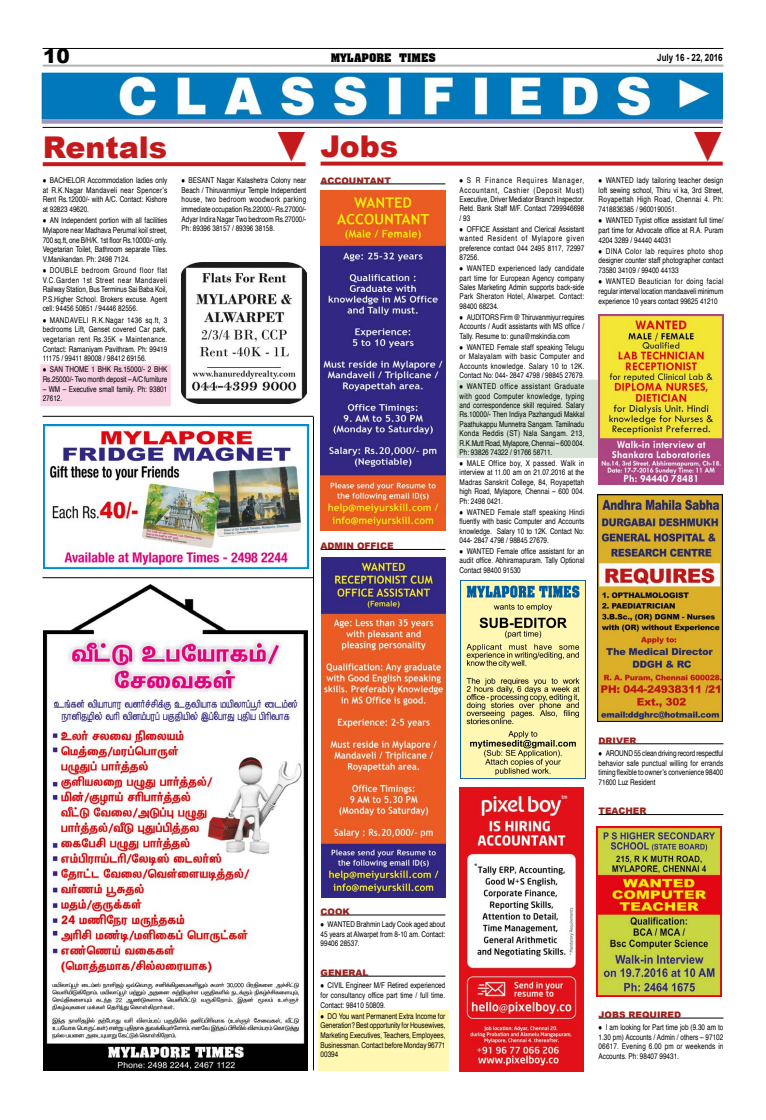
<style>
.page{position:relative;width:766px;height:1120px;background:#fff}
.page>*{position:absolute;margin:0;border:0;box-sizing:border-box;transform-origin:0 0}
.t1{font:900 30px "Arial";color:#c51a1b}
.t2{font:900 20px "Arial";color:#000}
.t3{font:700 11.5px "Aachen BT";color:#000}
.t4{font:700 10px "Arial";color:#000;scale:.8 1}
.t5{font:900 9px "Arial";color:#98221f}
.t6{font:8px/9.6px "Helvetica";color:#000;text-align:justify;scale:.8 1}
</style>
<div class="page">
<hr style="left:42px;top:65px;width:681px;height:2px;background:#b3b2b2">
<hr style="left:42px;top:48px;width:681px;height:1px;background:#000">
<div style="left:456px;top:380px;width:142px;height:78px;background:#d6e3d5"></div>
<div style="left:318px;top:1010px;width:130px;height:61px;background:#fff7b2"></div>
<div style="left:40px;top:364px;width:131px;height:42px;background:#f9d3e6;border:1px solid #f9d3e6"></div>
<hr style="left:42px;top:127px;width:680px;height:1px;background:#000">
<img style="left:42px;top:73px;width:680px;height:50px">
<svg style="left:43px;top:162px;width:262px;height:4px"></svg>
<img style="left:43px;top:425px;width:266px;height:143px">
<svg style="left:320px;top:162px;width:402px;height:4px;background:#ca3031"></svg>
<hr style="left:320px;top:184px;width:125px;height:1px;background:#000">
<hr style="left:320px;top:549px;width:125px;height:1px;background:#000">
<hr style="left:320px;top:914px;width:125px;height:1px;background:#000">
<hr style="left:320px;top:976px;width:125px;height:1px;background:#000">
<hr style="left:598px;top:743px;width:125px;height:1px;background:#000">
<hr style="left:598px;top:814px;width:125px;height:1px;background:#000">
<hr style="left:598px;top:1018px;width:125px;height:1px;background:#000">
<hr style="left:42px;top:577px;width:271px;height:1px;background:#000">
<hr style="left:313px;top:417px;width:1px;height:653px;background:#000">
<img style="left:43px;top:584px;width:264px;height:486px">
<img style="left:320px;top:190px;width:125px;height:340px">
<img style="left:321px;top:558px;width:125px;height:339px">
<img style="left:596px;top:826px;width:125px;height:170px">
<img style="left:598px;top:314px;width:125px;height:170px">
<img style="left:597px;top:495px;width:124px;height:227px">
<img style="left:459px;top:788px;width:124px;height:283px">
<img style="left:181px;top:262px;width:125px;height:142px">
<img style="left:460px;top:580px;width:125px;height:199px">
<hr style="left:42px;top:416px;width:271px;height:1px;background:#000">
<svg style="left:693px;top:161px;width:28px;height:1px"></svg>
<h2 class="t2" style="left:43px;top:41px;width:28px">10</h2>
<h3 class="t3" style="left:330px;top:50px;width:107px">MYLAPORE TIMES</h3>
<p class="t4" style="left:657px;top:50px;width:83px">July 16 - 22, 2016</p>
<h1 class="t1" style="left:43px;top:125px;width:126px">Rentals</h1>
<h1 class="t1" style="left:320px;top:125px;width:79px">Jobs</h1>
<p class="t5" style="left:320px;top:174px;width:72px">ACCOUNTANT</p>
<p class="t6" style="left:181px;top:176px;width:157px">●● BESANT Nagar Kalashetra Colony near Beach / Thiruvanmiyur Temple Independent house, two bedroom woodwork parking immediate occupation Rs.22000/- Rs.27000/- Adyar Indira Nagar Two bedroom Rs.27000/- Ph: 89396 38157 / 89396 38158.</p>
<p class="t6" style="left:43px;top:176px;width:157px">●● BACHELOR Accommodation ladies only at R.K.Nagar Mandaveli near Spencer’s Rent Rs.12000/- with A/C. Contact: Kishore at 92823 49620.</p>
<p class="t6" style="left:43px;top:216px;width:157px">●● AN Independent portion with all facilities Mylapore near Madhava Perumal koil street, 700 sq.ft, one B/H/K. 1st floor Rs.10000/- only.<br>Vegetarian Toilet, Bathroom separate Tiles.<br>V.Manikandan. Ph: 2498 7124.</p>
<p class="t6" style="left:43px;top:266px;width:157px">●● DOUBLE bedroom Ground floor flat V.C.Garden 1st Street near Mandaveli Railway Station, Bus Terminus Sai Baba Koil, P.S.Higher School. Brokers excuse. Agent cell: 94456 50851 / 94446 82556.</p>
<p class="t6" style="left:43px;top:315px;width:157px">●● MANDAVELI R.K.Nagar 1436 sq.ft, 3 bedrooms Lift, Genset covered Car park, vegetarian rent Rs.35K + Maintenance.<br>Contact: Ramaniyam Pavithram. Ph: 99419<br>11175 / 99411 89008 / 98412 69156.</p>
<p class="t6" style="left:43px;top:365px;width:157px">●● SAN THOME 1 BHK Rs.15000/- 2 BHK<br>Rs.25000/- Two month deposit – A/C furniture</p>
<p class="t6" style="left:43px;top:384px;width:157px">– WM – Executive small family. Ph: 93801<br>27612.</p>
<p class="t5" style="left:320px;top:539px;width:74px">ADMIN OFFICE</p>
<p class="t6" style="left:459px;top:176px;width:158px">●● S R Finance Requires Manager, Accountant, Cashier (Deposit Must)<br>Executive, Driver Mediator Branch Inspector.<br>Retd. Bank Staff M/F. Contact 7299946698 / 93</p>
<p class="t6" style="left:459px;top:225px;width:157px">●● OFFICE Assistant and Clerical Assistant wanted Resident of Mylapore given preference contact 044 2495 8117, 72997<br>87256.</p>
<p class="t6" style="left:459px;top:264px;width:157px">●● WANTED experienced lady candidate part time for European Agency company Sales Marketing Admin supports back-side Park Sheraton Hotel, Alwarpet. Contact:<br>98400 68234.</p>
<p class="t6" style="left:459px;top:313px;width:158px">●● AUDITORS Firm @ Thiruvanmiyur requires Accounts / Audit assistants with MS office / Tally. Resume to: guna@mskindia.com</p>
<p class="t6" style="left:459px;top:342px;width:157px">●● WANTED Female staff speaking Telugu or Malayalam with basic Computer and Accounts knowledge. Salary 10 to 12K.<br>Contact No: 044- 2847 4798 / 98845 27679.</p>
<p class="t6" style="left:459px;top:382px;width:157px">●● WANTED office assistant Graduate with good Computer knowledge, typing and correspondence skill required. Salary Rs.10000/- Then Indiya Pazhangudi Makkal Paathukappu Munnetra Sangam. Tamilnadu Konda Reddis (ST) Nala Sangam. 213, R.K.Mutt Road, Mylapore, Chennai – 600 004.<br>Ph: 93826 74322 / 91766 58711.</p>
<p class="t6" style="left:459px;top:459px;width:158px">●● MALE Office boy, X passed. Walk in interview at 11.00 am on 21.07.2016 at the Madras Sanskrit College, 84, Royapettah high Road, Mylapore, Chennai – 600 004.<br>Ph: 2498 0421.</p>
<p class="t6" style="left:459px;top:507px;width:157px">●● WATNED Female staff speaking Hindi fluently with basic Computer and Accounts knowledge. Salary 10 to 12K. Contact No:<br>044- 2847 4798 / 98845 27679.</p>
<p class="t6" style="left:459px;top:547px;width:157px">●● WANTED Female office assistant for an audit office. Abhiramapuram. Tally Optional Contact 98400 91530</p>
<p class="t6" style="left:598px;top:176px;width:157px">●● WANTED lady tailoring teacher design loft sewing school, Thiru vi ka, 3rd Street, Royapettah High Road, Chennai 4. Ph:<br>7418836385 / 9600190051.</p>
<p class="t6" style="left:598px;top:216px;width:157px">●● WANTED Typist office assistant full time/ part time for Advocate office at R.A. Puram 4204 3289 / 94440 44031</p>
<p class="t6" style="left:598px;top:246px;width:157px">●● DINA Color lab requires photo shop designer counter staff photographer contact 73580 34109 / 99400 44133</p>
<p class="t6" style="left:598px;top:277px;width:157px">●● WANTED Beautician for doing facial regular interval location mandaaveli minimum experience 10 years contact 99625 41210</p>
<p class="t5" style="left:320px;top:905px;width:31px">COOK</p>
<p class="t6" style="left:320px;top:920px;width:157px">●● WANTED Brahmin Lady Cook aged about 45 years at Alwarpet from 8-10 am. Contact:<br>99406 28537.</p>
<p class="t5" style="left:320px;top:966px;width:49px">GENERAL</p>
<p class="t6" style="left:320px;top:981px;width:157px">●● CIVIL Engineer M/F Retired experienced for consultancy office part time / full time.<br>Contact: 98410 50809.</p>
<p class="t6" style="left:320px;top:1011px;width:158px">●● DO You want Permanent Extra Income for Generation? Best opportunity for Housewives, Marketing Executives, Teachers, Employees, Businessman. Contact before Monday 96771<br>00394</p>
<p class="t5" style="left:598px;top:734px;width:40px">DRIVER</p>
<p class="t6" style="left:598px;top:748px;width:157px">●● AROUND 55 clean driving record respectful behavior safe punctual willing for errands timing flexible to owner’s convenience 98400<br>71600 Luz Resident</p>
<p class="t5" style="left:598px;top:804px;width:49px">TEACHER</p>
<p class="t5" style="left:598px;top:1008px;width:84px">JOBS REQUIRED</p>
<p class="t6" style="left:598px;top:1023px;width:157px">●● I am looking for Part time job (9.30 am to 1.30 pm) Accounts / Admin / others – 97102<br>06617. Evening 6.00 pm or weekends in Accounts. Ph: 98407 99431.</p>
</div>
